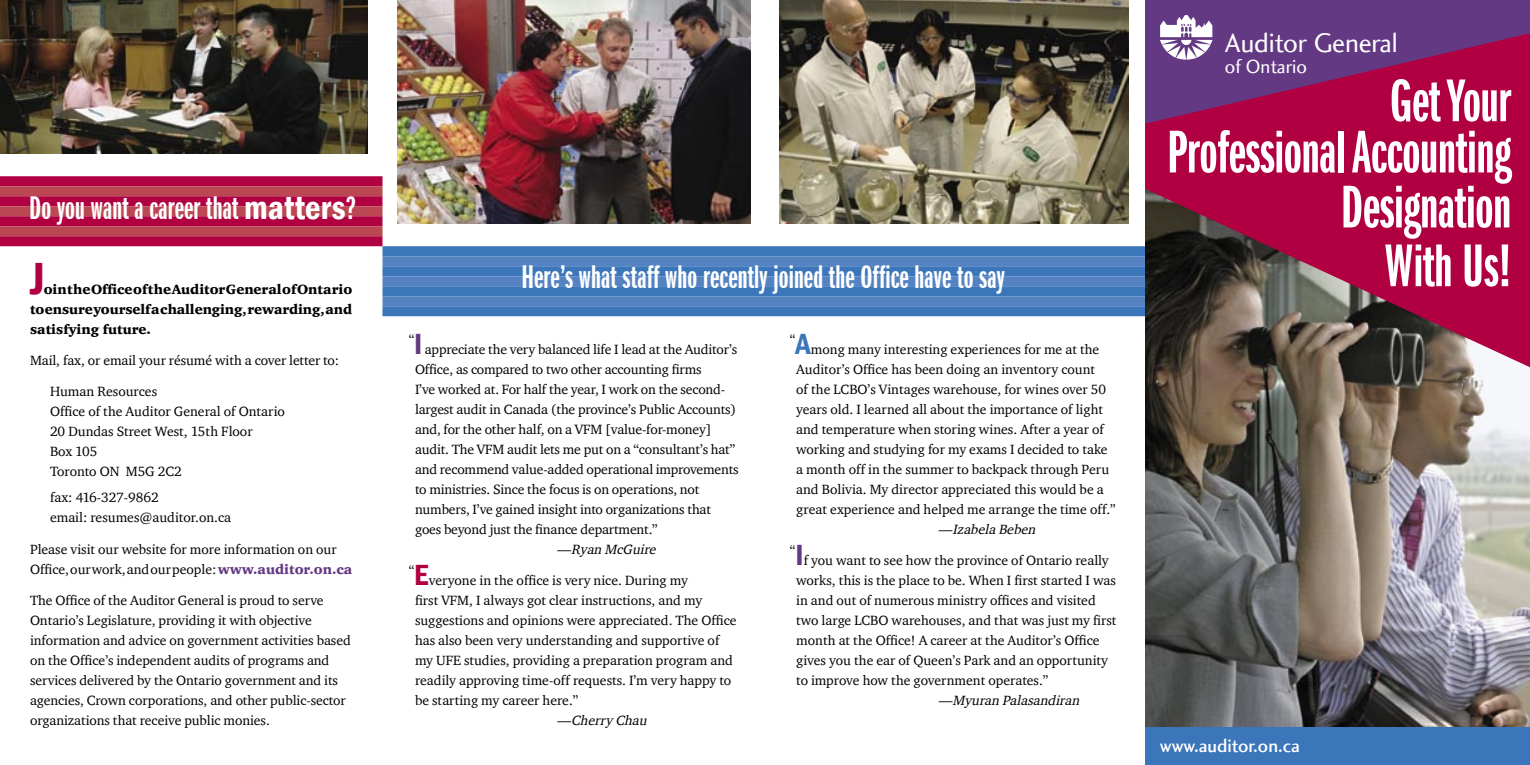
<style>
.page{position:relative;width:1530px;height:765px;background:#fff}
.page>*{position:absolute;margin:0;border:0;box-sizing:border-box;transform-origin:0 0}
.t1{font:62.5px "Franklin Gothic Demi X Cmpr";letter-spacing:-.005em;color:#fff}
.t2{font:600 condensed 46.25px "Franklin Gothic";color:#b10042}
.t3{font:33.75px "Franklin Gothic Demi X Cmpr";letter-spacing:.005em;color:#fff}
.t4{font:27.5px "Charlotte Sans Book Plain";letter-spacing:-.005em;color:#fff}
.t5{font:19.62px "Charlotte Sans Book Plain";color:#fff}
.t6{font:18.75px "Charlotte Sans Medium Plain";color:#fff}
.Testimonial{font:13.75px/20px "Charter ITC";color:#000}
.t7{font:13.75px/20px "Charter ITC Blac";letter-spacing:-.005em;color:#000;text-align:justify}
.Attribution{font:italic 13.75px "Charter ITC";color:#000}
.s1{font-family:"Franklin Gothic";font-weight:600;font-stretch:condensed}
.s2{font-family:"Charter ITC Blac";color:#643983}
.s3{font-family:"Franklin Gothic";font-weight:600;font-stretch:condensed;font-size:30px;color:#643983}
.s4{font-style:normal}
.s5{font-family:"Franklin Gothic";font-weight:600;font-stretch:condensed;font-size:30px;color:#b10042}
.s6{font-family:"Franklin Gothic";font-weight:600;font-stretch:condensed;font-size:30px;color:#3b76bb}
</style>
<div class="page">
<img style="left:1145px;top:372px;width:385px;height:355px">
<div style="left:1145px;top:727px;width:385px;height:38px;background:#3b76bb"></div>
<div style="left:1145px;top:0;width:385px;height:130px;background:#643983"></div>
<svg style="left:1145px;top:31px;width:385px;height:341px;background:#8d1d4c"></svg>
<svg style="left:1160px;top:15px;width:52px;height:45px"></svg>
<img style="left:780px;top:0;width:349px;height:224px">
<img style="left:0;top:0;width:368px;height:154px">
<img style="left:398px;top:0;width:352px;height:224px">
<div style="left:0;top:177px;width:383px;height:9px;background:#b10042"></div>
<div style="left:0;top:187px;width:383px;height:9px;background:#bb4752"></div>
<div style="left:0;top:197px;width:383px;height:9px;background:#b10042"></div>
<div style="left:0;top:207px;width:383px;height:9px;background:#bb4752"></div>
<div style="left:0;top:217px;width:383px;height:9px;background:#b10042"></div>
<div style="left:0;top:227px;width:383px;height:9px;background:#bb4752"></div>
<div style="left:0;top:237px;width:383px;height:9px;background:#b10042"></div>
<div style="left:382px;top:246px;width:763px;height:10px;background:#3b76bb"></div>
<div style="left:382px;top:256px;width:763px;height:10px;background:#5583c2"></div>
<div style="left:382px;top:266px;width:763px;height:10px;background:#3b76bb"></div>
<div style="left:382px;top:276px;width:763px;height:10px;background:#5583c2"></div>
<div style="left:382px;top:286px;width:763px;height:10px;background:#3b76bb"></div>
<div style="left:382px;top:296px;width:763px;height:10px;background:#5583c2"></div>
<div style="left:382px;top:306px;width:763px;height:10px;background:#3b76bb"></div>
<p class="t3" style="left:29px;top:189px;width:329px">Do you want a career that <span class="s1">matters</span>?</p>
<p class="t2" style="left:30px;top:247px;width:16px">J</p>
<p class="t7" style="left:30px;top:279px;width:324px;text-indent:14px">oin the Office of the Auditor General of Ontario to ensure yourself a challenging, rewarding, and satisfying future.</p>
<p class="Testimonial" style="left:30px;top:350px;width:311px">Mail, fax, or email your résumé with a cover letter to:</p>
<p class="Testimonial" style="left:50px;top:381px;width:236px">Human Resources<br>Office of the Auditor General of Ontario<br>20 Dundas Street West, 15th Floor<br>Box 105<br>Toronto ON M5G 2C2</p>
<p class="Testimonial" style="left:50px;top:487px;width:183px">fax: 416-327-9862<br>email: resumes@auditor.on.ca</p>
<p class="Testimonial" style="left:30px;top:539px;width:324px">Please visit our website for more information on our<br>Office, our work, and our people: <span class="s2">www.auditor.on.ca</span></p>
<p class="Testimonial" style="left:30px;top:590px;width:322px">The Office of the Auditor General is proud to serve Ontario’s Legislature, providing it with objective information and advice on government activities based on the Office’s independent audits of programs and services delivered by the Ontario government and its agencies, Crown corporations, and other public-sector organizations that receive public monies.</p>
<p class="t3" style="left:521px;top:259px;width:485px">Here’s what staff who recently joined the Office have to say</p>
<p class="Testimonial" style="left:415px;top:338px;width:325px;text-indent:-6px">“<span class="s3">I</span> appreciate the very balanced life I lead at the Auditor’s Office, as compared to two other accounting firms<br>I’ve worked at. For half the year, I work on the second&shy;largest audit in Canada (the province’s Public Accounts) and, for the other half, on a VFM [value-for-money] audit. The VFM audit lets me put on a “consultant’s hat” and recommend value-added operational improvements to ministries. Since the focus is on operations, not numbers, I’ve gained insight into organizations that goes beyond just the finance department.”</p>
<p class="Attribution" style="left:557px;top:540px;width:103px"><span class="s4">—</span> Ryan McGuire</p>
<p class="Testimonial" style="left:415px;top:570px;width:323px;text-indent:-6px">“<span class="s5">E</span>veryone in the office is very nice. During my<br>first VFM, I always got clear instructions, and my suggestions and opinions were appreciated. The Office has also been very understanding and supportive of my UFE studies, providing a preparation program and readily approving time-off requests. I’m very happy to be starting my career here.”</p>
<p class="Attribution" style="left:557px;top:711px;width:94px"><span class="s4">—</span> Cherry Chau</p>
<p class="Testimonial" style="left:796px;top:338px;width:321px;text-indent:-6px">“<span class="s6">A</span>mong many interesting experiences for me at the Auditor’s Office has been doing an inventory count<br>of the LCBO’s Vintages warehouse, for wines over 50 years old. I learned all about the importance of light and temperature when storing wines. After a year of working and studying for my exams I decided to take a month off in the summer to backpack through Peru and Bolivia. My director appreciated this would be a great experience and helped me arrange the time off.”</p>
<p class="Attribution" style="left:939px;top:520px;width:102px"><span class="s4">—</span> Izabela Beben</p>
<p class="Testimonial" style="left:796px;top:550px;width:322px;text-indent:-6px">“<span class="s3">I</span>f you want to see how the province of Ontario really works, this is the place to be. When I first started I was in and out of numerous ministry offices and visited two large LCBO warehouses, and that was just my first month at the Office! A career at the Auditor’s Office gives you the ear of Queen’s Park and an opportunity to improve how the government operates.”</p>
<p class="Attribution" style="left:939px;top:691px;width:146px"><span class="s4">—</span> Myuran Palasandiran</p>
<p class="t4" style="left:1225px;top:28px;width:174px">Auditor General</p>
<p class="t5" style="left:1225px;top:55px;width:83px">of Ontario</p>
<p class="t1" style="left:1390px;top:67px;width:123px">Get Your</p>
<p class="t1" style="left:1167px;top:118px;width:346px">Professional Accounting</p>
<p class="t1" style="left:1341px;top:173px;width:172px">Designation</p>
<p class="t1" style="left:1385px;top:232px;width:128px">With Us!</p>
<p class="t6" style="left:1160px;top:735px;width:141px">www.auditor.on.ca</p>
</div>
